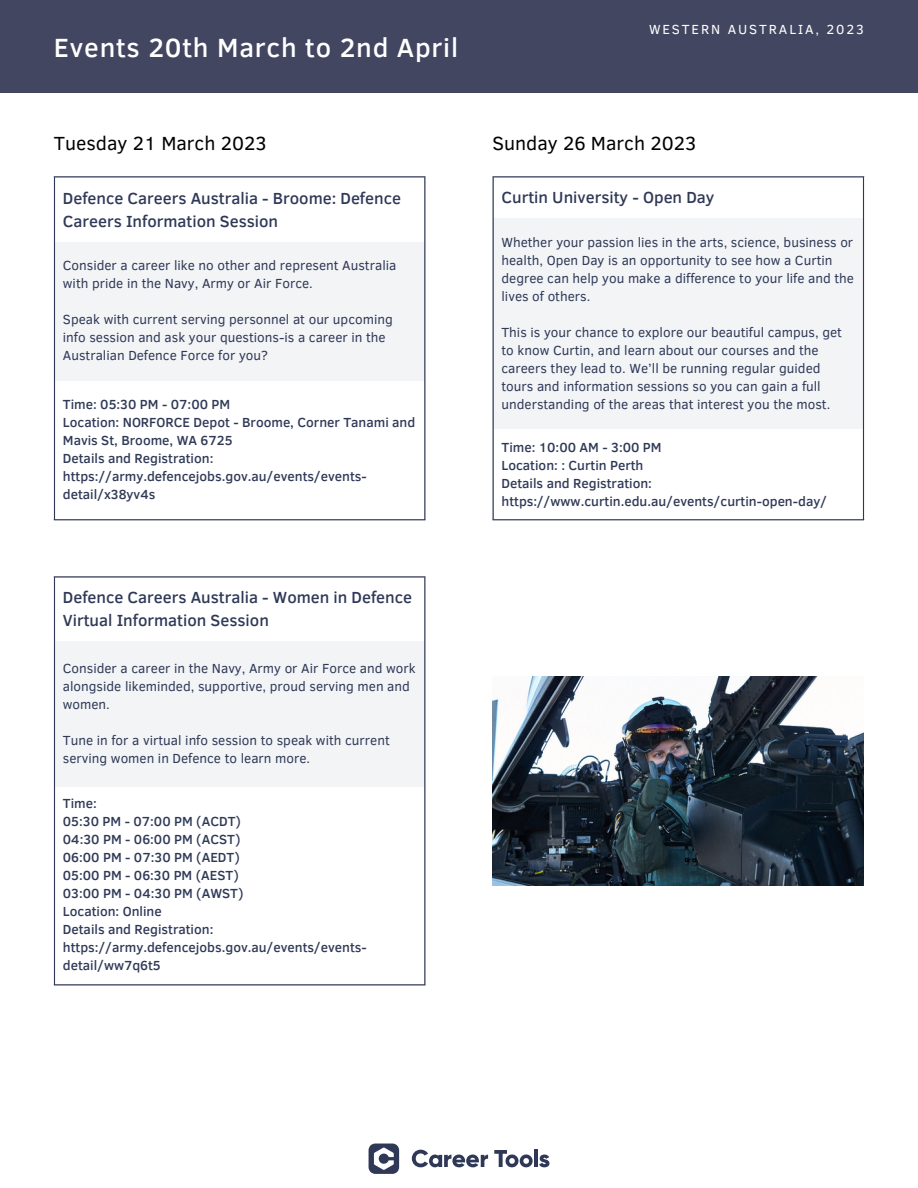
<style>
.page{position:relative;width:918px;height:1188px;background:#fff}
.page>*{position:absolute;margin:0;border:0;box-sizing:border-box;transform-origin:0 0}
.t1{font:500 27px "Clear Sans";letter-spacing:.03em;color:#fff}
.t2{font:19.5px "Clear Sans";color:#000}
.t3{font:500 16.5px/22.5px "Clear Sans";color:#2f3957}
.t4{font:13.5px/18px "Clear Sans";color:#2f3957}
.t5{font:500 13.5px/18px "Clear Sans";color:#2f3957}
.t6{font:13.5px "Clear Sans";letter-spacing:.14em;color:#fff}
</style>
<div class="page">
<div style="left:0;top:0;width:918px;height:92px;background:#434660"></div>
<svg style="left:412px;top:1150px;width:76px;height:17px"></svg>
<svg style="left:494px;top:1150px;width:39px;height:17px"></svg>
<hr style="left:534px;top:1149px;width:4px;height:18px;background:#2f3957">
<svg style="left:539px;top:1155px;width:10px;height:12px"></svg>
<svg style="left:369px;top:1144px;width:30px;height:30px"></svg>
<svg style="left:55px;top:177px;width:369px;height:342px"></svg>
<div style="left:54px;top:242px;width:371px;height:138px;background:#f3f4f6"></div>
<hr style="left:54px;top:177px;width:1px;height:342px;background:#2f3957">
<hr style="left:424px;top:177px;width:1px;height:342px;background:#2f3957">
<hr style="left:54px;top:176px;width:371px;height:1px;background:#2f3957">
<hr style="left:54px;top:519px;width:371px;height:1px;background:#2f3957">
<svg style="left:55px;top:578px;width:369px;height:406px"></svg>
<div style="left:54px;top:641px;width:371px;height:145px;background:#f3f4f6"></div>
<hr style="left:54px;top:578px;width:1px;height:406px;background:#2f3957">
<hr style="left:424px;top:578px;width:1px;height:406px;background:#2f3957">
<hr style="left:54px;top:576px;width:371px;height:2px;background:#2f3957">
<hr style="left:54px;top:984px;width:371px;height:1px;background:#2f3957">
<div style="left:493px;top:218px;width:371px;height:211px;background:#f3f4f6"></div>
<hr style="left:493px;top:177px;width:1px;height:342px;background:#2f3957">
<hr style="left:863px;top:177px;width:1px;height:342px;background:#2f3957">
<hr style="left:493px;top:176px;width:371px;height:1px;background:#2f3957">
<hr style="left:493px;top:519px;width:371px;height:1px;background:#2f3957">
<img style="left:493px;top:676px;width:371px;height:210px">
<h1 class="t1" style="left:54px;top:28px;width:406px">Events 20th March to 2nd April</h1>
<p class="t6" style="left:649px;top:19px;width:216px">WESTERN AUSTRALIA, 2023</p>
<h2 class="t2" style="left:54px;top:129px;width:214px">Tuesday 21 March 2023</h2>
<h2 class="t2" style="left:493px;top:129px;width:205px">Sunday 26 March 2023</h2>
<p class="t3" style="left:63px;top:187px;width:340px">Defence Careers Australia - Broome: Defence<br>Careers Information Session</p>
<p class="t4" style="left:63px;top:256px;width:335px">Consider a career like no other and represent Australia with pride in the Navy, Army or Air Force.</p>
<p class="t4" style="left:63px;top:310px;width:331px">Speak with current serving personnel at our upcoming info session and ask your questions-is a career in the<br>Australian Defence Force for you?</p>
<p class="t5" style="left:63px;top:395px;width:354px">Time: 05:30 PM - 07:00 PM<br>Location: NORFORCE Depot - Broome, Corner Tanami and Mavis St, Broome, WA 6725<br>Details and Registration: https://army.defencejobs.gov.au/events/events&shy;detail/x38yv4s</p>
<p class="t3" style="left:63px;top:586px;width:351px">Defence Careers Australia - Women in Defence<br>Virtual Information Session</p>
<p class="t4" style="left:63px;top:658px;width:354px">Consider a career in the Navy, Army or Air Force and work alongside likeminded, supportive, proud serving men and women.</p>
<p class="t4" style="left:63px;top:730px;width:328px">Tune in for a virtual info session to speak with current serving women in Defence to learn more.</p>
<p class="t5" style="left:63px;top:794px;width:305px">Time:<br>05:30 PM - 07:00 PM (ACDT)<br>04:30 PM - 06:00 PM (ACST)<br>06:00 PM - 07:30 PM (AEDT)<br>05:00 PM - 06:30 PM (AEST)<br>03:00 PM - 04:30 PM (AWST)<br>Location: Online<br>Details and Registration: https://army.defencejobs.gov.au/events/events&shy;detail/ww7q6t5</p>
<p class="t3" style="left:502px;top:185px;width:214px">Curtin University - Open Day</p>
<p class="t4" style="left:502px;top:232px;width:354px">Whether your passion lies in the arts, science, business or health, Open Day is an opportunity to see how a Curtin degree can help you make a difference to your life and the lives of others.</p>
<p class="t4" style="left:502px;top:322px;width:342px">This is your chance to explore our beautiful campus, get to know Curtin, and learn about our courses and the careers they lead to. We’ll be running regular guided tours and information sessions so you can gain a full understanding of the areas that interest you the most.</p>
<p class="t5" style="left:502px;top:437px;width:327px">Time: 10:00 AM - 3:00 PM<br>Location: : Curtin Perth<br>Details and Registration: https://www.curtin.edu.au/events/curtin-open-day/</p>
</div>
